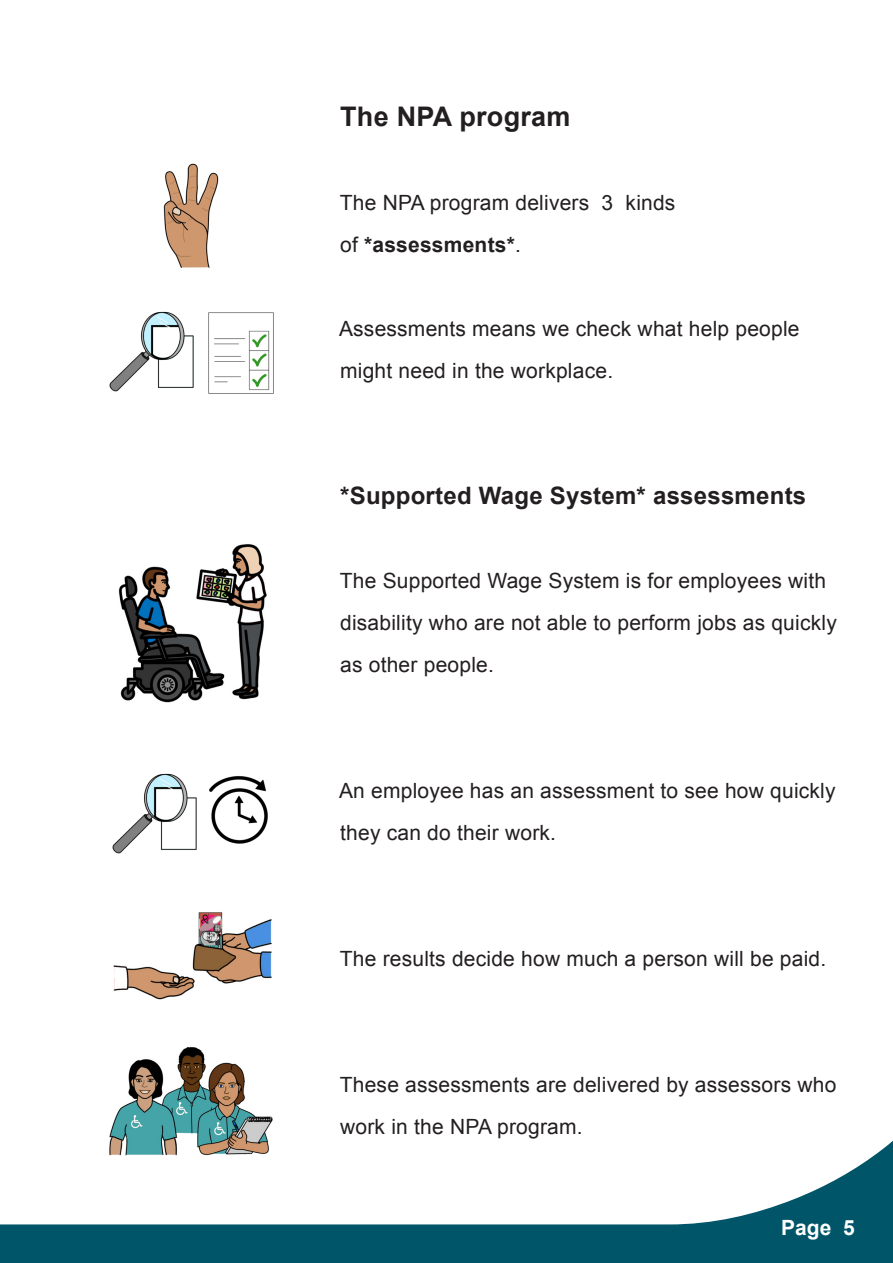
<style>
.page{position:relative;width:893px;height:1263px;background:#fff}
.page>*{position:absolute;margin:0;border:0;box-sizing:border-box;transform-origin:0 0}
.t1{font:700 27px "Arial";letter-spacing:.01em;color:#231f20}
.t2{font:700 24px "Arial";letter-spacing:.01em;color:#231f20}
.Body{font:21px/42px "Arial";letter-spacing:.01em;color:#231f20}
.t3{font:700 21px "Arial";color:#fff}
.s1{font-weight:700}
</style>
<div class="page">
<svg style="left:0;top:1140px;width:893px;height:123px"></svg>
<img style="left:163px;top:163px;width:56px;height:105px">
<img style="left:109px;top:311px;width:85px;height:81px">
<img style="left:208px;top:312px;width:66px;height:82px">
<img style="left:118px;top:544px;width:149px;height:159px">
<img style="left:112px;top:773px;width:85px;height:81px">
<img style="left:209px;top:776px;width:59px;height:68px">
<img style="left:113px;top:912px;width:159px;height:88px">
<img style="left:108px;top:1047px;width:167px;height:113px">
<h3 class="t1" style="left:340px;top:99px;width:232px">The NPA program</h3>
<p class="Body" style="left:340px;top:182px;width:337px">The NPA program delivers 3 kinds of <span class="s1">*assessments*</span>.</p>
<p class="Body" style="left:339px;top:308px;width:462px">Assessments means we check what help people might need in the workplace.</p>
<h2 class="t2" style="left:340px;top:480px;width:468px">*Supported Wage System* assessments</h2>
<p class="Body" style="left:340px;top:560px;width:499px">The Supported Wage System is for employees with disability who are not able to perform jobs as quickly as other people.</p>
<p class="Body" style="left:339px;top:770px;width:498px">An employee has an assessment to see how quickly they can do their work.</p>
<p class="Body" style="left:340px;top:938px;width:488px">The results decide how much a person will be paid.</p>
<p class="Body" style="left:340px;top:1064px;width:498px">These assessments are delivered by assessors who work in the NPA program.</p>
<p class="t3" style="left:781px;top:1213px;width:75px">Page 5</p>
</div>
